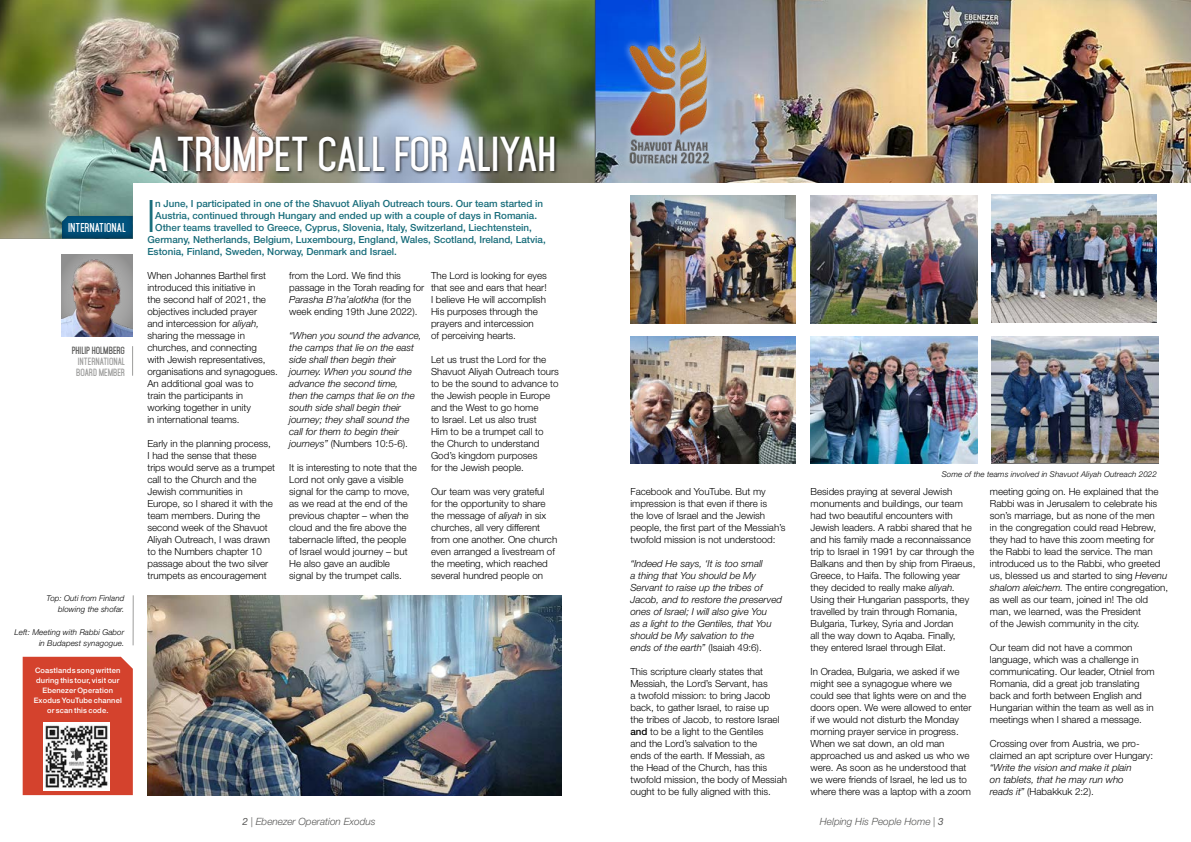
<style>
.page{position:relative;width:1191px;height:842px;background:#fff}
.page>*{position:absolute;margin:0;border:0;box-sizing:border-box;transform-origin:0 0}
.t1{font:700 42px "Mohave";color:#fff}
.t2{font:39.2px "Mohave";color:#176c7a}
.t3{font:700 11px "Mohave";color:#fff}
.t4{font:italic 300 10px "Helvetica Neue LT Std";color:#575756}
.t5{font:300 9.8px/12px "Helvetica Neue LT Std";color:#000}
.t6{font:italic 300 9.8px/12px "Helvetica Neue LT Std";color:#000}
.t7{font:500 9.8px "Helvetica Neue LT Std";color:#176c7a}
.t8{font:700 9px/11px "Mohave";color:#9d9d9c}
.t9{font:700 9px "Mohave";color:#575756}
.t10{font:italic 300 8px/11px "Helvetica Neue LT Std";letter-spacing:.01em;color:#000;text-align:right}
.t11{font:500 7.5px/10px "Helvetica Neue LT Std";letter-spacing:.02em;color:#fff;text-align:center}
.s1{font-style:italic}
.s2{font-style:normal}
.s3{font-weight:500}
.s4{font-weight:400}
</style>
<div class="page">
<img style="left:0;top:0;width:595px;height:239px">
<img style="left:595px;top:0;width:596px;height:183px">
<div style="left:133px;top:183px;width:462px;height:132px;background:#fff"></div>
<img style="left:62px;top:254px;width:71px;height:82px">
<img style="left:147px;top:595px;width:414px;height:200px">
<img style="left:991px;top:195px;width:166px;height:127px">
<img style="left:991px;top:336px;width:167px;height:127px">
<img style="left:810px;top:196px;width:167px;height:127px">
<img style="left:810px;top:336px;width:167px;height:128px">
<img style="left:630px;top:196px;width:166px;height:127px">
<img style="left:630px;top:336px;width:166px;height:128px">
<div style="left:622px;top:30px;width:94px;height:141px;background:#fff;opacity:.75"></div>
<img style="left:606px;top:26px;width:132px;height:142px">
<div style="left:52px;top:203px;width:89px;height:37px;background:#000;opacity:.4"></div>
<div style="left:148px;top:135px;width:410px;height:40px;background:#000;opacity:.75"></div>
<hr style="left:132px;top:346px;width:1px;height:30px;background:#9d9d9c">
<hr style="left:133px;top:595px;width:1px;height:50px;background:#9d9d9c">
<div style="left:23px;top:657px;width:110px;height:138px;background:#d4422d"></div>
<div style="left:43px;top:722px;width:67px;height:68px;background:#fff"></div>
<img style="left:45px;top:724px;width:63px;height:64px">
<p class="t3" style="left:68px;top:221px;width:59px">INTERNATIONAL</p>
<p class="t9" style="left:72px;top:344px;width:55px">PHILIP HOLMBERG</p>
<p class="t8" style="left:76px;top:356px;width:50px">INTERNATIONAL<br>BOARD MEMBER</p>
<p class="t10" style="left:47px;top:593px;width:79px">Top: Outi from Finland blowing the shofar.</p>
<p class="t10" style="left:15px;top:626px;width:111px">Left: Meeting with Rabbi Gabor in Budapest synagogue.</p>
<p class="t11" style="left:34px;top:666px;width:90px">Coastlands song written during this tour, visit our<br>Ebenezer Operation<br>Exodus YouTube channel or scan this code.</p>
<h1 class="t1" style="left:148px;top:129px;width:409px">A TRUMPET CALL FOR ALIYAH</h1>
<h2 class="t2" style="left:147px;top:192px;width:9px">I</h2>
<p class="t7" style="left:155px;top:198px;width:389px">n June, I participated in one of the Shavuot Aliyah Outreach tours. Our team started in</p>
<p class="t7" style="left:155px;top:210px;width:383px">Austria, continued through Hungary and ended up with a couple of days in Romania.</p>
<p class="t7" style="left:155px;top:222px;width:378px">Other teams travelled to Greece, Cyprus, Slovenia, Italy, Switzerland, Liechtenstein,</p>
<p class="t7" style="left:147px;top:234px;width:400px">Germany, Netherlands, Belgium, Luxembourg, England, Wales, Scotland, Ireland, Latvia,</p>
<p class="t7" style="left:147px;top:246px;width:251px">Estonia, Finland, Sweden, Norway, Denmark and Israel.</p>
<p class="t5" style="left:147px;top:269px;width:132px">When Johannes Barthel first introduced this initiative in<br>the second half of 2021, the objectives included prayer<br>and intercession for <span class="s1">aliyah, </span>sharing the message in churches, and connecting<br>with Jewish representatives, organisations and synagogues.<br>An additional goal was to<br>train the participants in working together in unity<br>in international teams.</p>
<p class="t5" style="left:147px;top:437px;width:129px">Early in the planning process,<br>I had the sense that these trips would serve as a trumpet call to the Church and the<br>Jewish communities in<br>Europe, so I shared it with the team members. During the second week of the Shavuot<br>Aliyah Outreach, I was drawn to the Numbers chapter 10 passage about the two silver trumpets as encouragement</p>
<p class="t5" style="left:431px;top:269px;width:117px">The Lord is looking for eyes that see and ears that hear!<br>I believe He will accomplish<br>His purposes through the prayers and intercession<br>of perceiving hearts.</p>
<p class="t5" style="left:431px;top:353px;width:129px">Let us trust the Lord for the<br>Shavuot Aliyah Outreach tours to be the sound to advance to the Jewish people in Europe and the West to go home<br>to Israel. Let us also trust<br>Him to be a trumpet call to the Church to understand<br>God’s kingdom purposes<br>for the Jewish people.</p>
<p class="t5" style="left:431px;top:485px;width:128px">Our team was very grateful for the opportunity to share the message of <span class="s1">aliyah</span> in six churches, all very different from one another. One church even arranged a livestream of the meeting, which reached several hundred people on</p>
<p class="t5" style="left:289px;top:269px;width:137px">from the Lord. We find this passage in the Torah reading for<br><span class="s1">Parasha B’ha’alotkha</span> (for the week ending 19th June 2022).</p>
<p class="t6" style="left:289px;top:329px;width:134px">“When you sound the advance, the camps that lie on the east side shall then begin their journey. When you sound the advance the second time,<br>then the camps that lie on the south side shall begin their journey; they shall sound the call for them to begin their journeys” <span class="s2">(Numbers 10:5-6).</span></p>
<p class="t5" style="left:289px;top:461px;width:129px">It is interesting to note that the<br>Lord not only gave a visible signal for the camp to move, as we read at the end of the previous chapter – when the cloud and the fire above the tabernacle lifted, the people<br>of Israel would journey – but<br>He also gave an audible<br>signal by the trumpet calls.</p>
<p class="t10" style="left:941px;top:468px;width:217px">Some of the teams involved in Shavuot Aliyah Outreach 2022</p>
<p class="t5" style="left:630px;top:485px;width:157px">Facebook and YouTube. But my impression is that even if there is<br>the love of Israel and the Jewish people, the first part of the Messiah’s twofold mission is not understood:</p>
<p class="t6" style="left:630px;top:557px;width:153px">“Indeed He says, ‘It is too small<br>a thing that You should be My<br>Servant to raise up the tribes of<br>Jacob, and to restore the preserved ones of Israel; I will also give You<br>as a light to the Gentiles, that You should be My salvation to the<br>ends of the earth” <span class="s2">(Isaiah 49:6).</span></p>
<p class="t5" style="left:630px;top:665px;width:158px">This scripture clearly states that Messiah, the Lord’s Servant, has<br>a twofold mission: to bring Jacob back, to gather Israel, to raise up<br>the tribes of Jacob, to restore Israel <span class="s3">and</span> to be a light to the Gentiles<br>and the Lord’s salvation to the<br>ends of the earth. If Messiah, as<br>the Head of the Church, has this twofold mission, the body of Messiah ought to be fully aligned with this.</p>
<p class="t5" style="left:810px;top:485px;width:166px">Besides praying at several Jewish monuments and buildings, our team had two beautiful encounters with Jewish leaders. A rabbi shared that he and his family made a reconnaissance trip to Israel in 1991 by car through the Balkans and then by ship from Piraeus, Greece, to Haifa. The following year they decided to really make <span class="s1">aliyah.<br></span>Using their Hungarian passports, they travelled by train through Romania, Bulgaria, Turkey, Syria and Jordan<br>all the way down to Aqaba. Finally, they entered Israel through Eilat.</p>
<p class="t5" style="left:810px;top:665px;width:162px">In Oradea, Bulgaria, we asked if we might see a synagogue where we could see that lights were on and the doors open. We were allowed to enter if we would not disturb the Monday morning prayer service in progress.<br>When we sat down, an old man approached us and asked us who we were. As soon as he understood that we were friends of Israel, he led us to where there was a laptop with a zoom</p>
<p class="t5" style="left:990px;top:485px;width:180px">meeting going on. He explained that the Rabbi was in Jerusalem to celebrate his son’s marriage, but as none of the men<br>in the congregation could read Hebrew, they had to have this zoom meeting for the Rabbi to lead the service. The man introduced us to the Rabbi, who greeted us, blessed us and started to sing <span class="s1">Hevenu shalom aleichem.</span> The entire congregation, as well as our team, joined in! The old man, we learned, was the President<br>of the Jewish community in the city.</p>
<p class="t5" style="left:990px;top:641px;width:166px">Our team did not have a common language, which was a challenge in communicating. Our leader, Otniel from Romania, did a great job translating back and forth between English and Hungarian within the team as well as in meetings when I shared a message.</p>
<p class="t5" style="left:990px;top:737px;width:165px">Crossing over from Austria, we pro&shy;claimed an apt scripture over Hungary:</p>
<p class="t6" style="left:990px;top:761px;width:143px">“Write the vision and make it plain on tablets, that he may run who reads it” <span class="s2">(Habakkuk 2:2).</span></p>
<p class="t4" style="left:242px;top:816px;width:135px"><span class="s4">2</span> | Ebenezer Operation Exodus</p>
<p class="t4" style="left:820px;top:816px;width:125px">Helping His People Home | <span class="s4">3</span></p>
</div>
